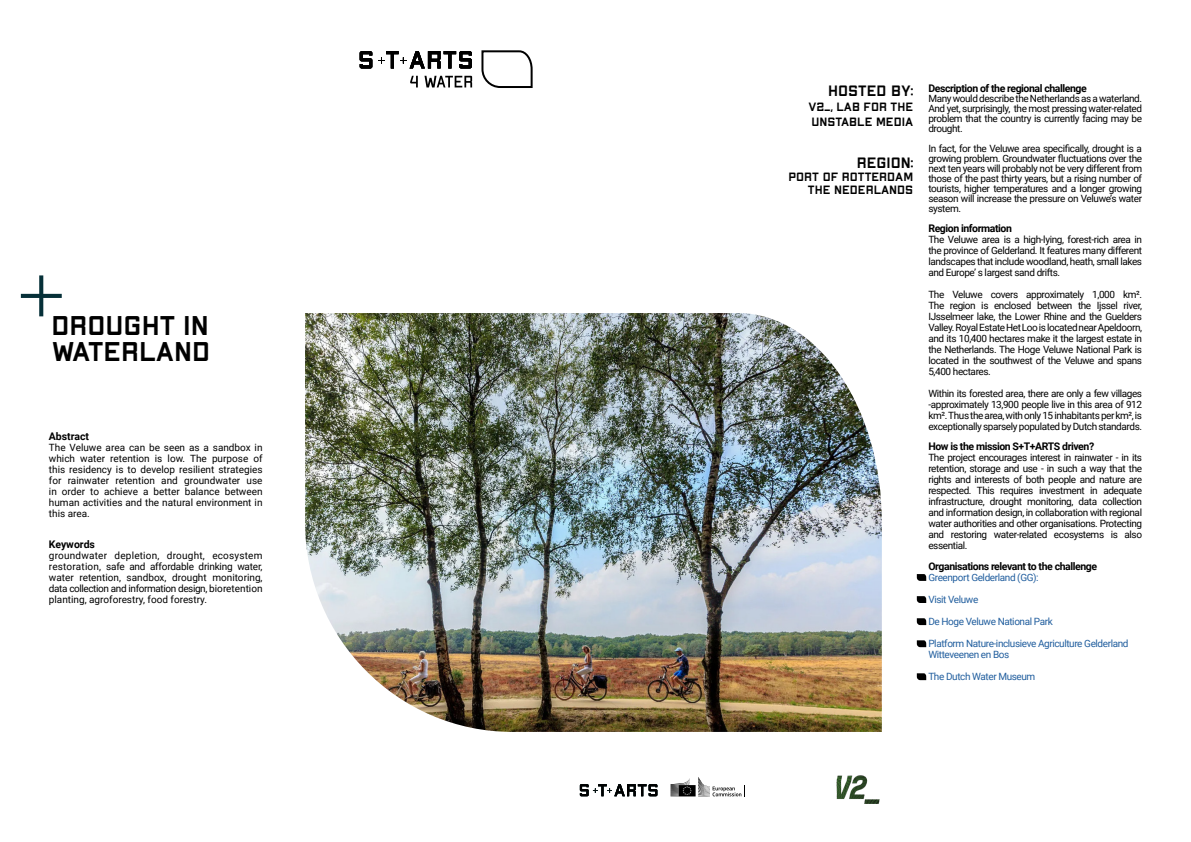
<style>
.page{position:relative;width:1191px;height:842px;background:#fff}
.page>*{position:absolute;margin:0;border:0;box-sizing:border-box;transform-origin:0 0}
.t1{font:700 expanded 27.1px/26px "Apex Mk 2";color:#000}
.t2{font:700 expanded 15px "Apex Mk 2";color:#000}
.t3{font:700 expanded 12px/15px "Apex Mk 2";color:#000}
.t4{font:700 10.5px "Roboto";letter-spacing:-.04em;color:#000}
.t5{font:700 10.5px "Roboto";color:#000}
.t6{font:10px/11px "Roboto";letter-spacing:-.04em;color:#000;text-align:justify}
.t7{font:10px/11px "Roboto";letter-spacing:-.04em;color:#215e9e}
</style>
<div class="page">
<svg style="left:21px;top:275px;width:41px;height:41px"></svg>
<img style="left:305px;top:313px;width:577px;height:419px">
<svg style="left:481px;top:50px;width:52px;height:38px"></svg>
<svg style="left:410px;top:76px;width:8px;height:11px"></svg>
<svg style="left:424px;top:76px;width:48px;height:11px"></svg>
<svg style="left:360px;top:51px;width:12px;height:17px"></svg>
<svg style="left:378px;top:51px;width:94px;height:17px"></svg>
<svg style="left:916px;top:574px;width:10px;height:7px"></svg>
<svg style="left:916px;top:596px;width:10px;height:7px"></svg>
<svg style="left:916px;top:618px;width:10px;height:7px"></svg>
<svg style="left:916px;top:640px;width:10px;height:7px"></svg>
<svg style="left:916px;top:673px;width:10px;height:7px"></svg>
<img style="left:836px;top:776px;width:44px;height:28px">
<svg style="left:580px;top:784px;width:77px;height:12px"></svg>
<svg style="left:670px;top:777px;width:75px;height:20px"></svg>
<h1 class="t1" style="left:51px;top:312px;width:160px">DROUGHT IN<br>WATERLAND</h1>
<p class="t5" style="left:49px;top:429px;width:42px">Abstract</p>
<p class="t6" style="left:49px;top:441px;width:215px">The Veluwe area can be seen as a sandbox in which water retention is low. The purpose of this residency is to develop resilient strategies for rainwater retention and groundwater use in order to achieve a better balance between human activities and the natural environment in this area.</p>
<p class="t5" style="left:49px;top:537px;width:48px">Keywords</p>
<p class="t6" style="left:49px;top:549px;width:215px">groundwater depletion, drought, ecosystem restoration, safe and affordable drinking water, water retention, sandbox, drought monitoring, data collection and information design, bioretention planting, agroforestry, food forestry.</p>
<h2 class="t2" style="left:828px;top:84px;width:86px">HOSTED BY:</h2>
<p class="t3" style="left:808px;top:99px;width:106px">V2_, LAB FOR THE<br>UNSTABLE MEDIA</p>
<h2 class="t2" style="left:856px;top:156px;width:58px">REGION:</h2>
<p class="t3" style="left:788px;top:170px;width:126px;line-height:13px;text-align:right">PORT OF ROTTERDAM<br>THE NEDERLANDS</p>
<p class="t4" style="left:928px;top:81px;width:160px">Description of the regional challenge</p>
<p class="t6" style="left:928px;top:93px;width:215px;line-height:10px">Many would describe the Netherlands as a waterland.<br>And yet, surprisingly, the most pressing water-related problem that the country is currently facing may be drought.</p>
<p class="t6" style="left:928px;top:143px;width:215px;line-height:10px">In fact, for the Veluwe area specifically, drought is a growing problem. Groundwater fluctuations over the next ten years will probably not be very different from those of the past thirty years, but a rising number of tourists, higher temperatures and a longer growing season will increase the pressure on Veluwe’s water system.</p>
<p class="t4" style="left:928px;top:221px;width:85px">Region information</p>
<p class="t6" style="left:928px;top:234px;width:215px">The Veluwe area is a high-lying, forest-rich area in the province of Gelderland. It features many different landscapes that include woodland, heath, small lakes and Europe’ s largest sand drifts.</p>
<p class="t6" style="left:928px;top:289px;width:215px">The Veluwe covers approximately 1,000 km².<br>The region is enclosed between the Ijssel river, IJsselmeer lake, the Lower Rhine and the Guelders Valley. Royal Estate Het Loo is located near Apeldoorn, and its 10,400 hectares make it the largest estate in the Netherlands. The Hoge Veluwe National Park is located in the southwest of the Veluwe and spans 5,400 hectares.</p>
<p class="t6" style="left:928px;top:388px;width:215px">Within its forested area, there are only a few villages -approximately 13,900 people live in this area of 912 km². Thus the area, with only 15 inhabitants per km², is exceptionally sparsely populated by Dutch standards.</p>
<p class="t4" style="left:928px;top:439px;width:167px">How is the mission S+T+ARTS driven?</p>
<p class="t6" style="left:928px;top:452px;width:215px">The project encourages interest in rainwater - in its retention, storage and use - in such a way that the rights and interests of both people and nature are respected. This requires investment in adequate infrastructure, drought monitoring, data collection and information design, in collaboration with regional water authorities and other organisations. Protecting and restoring water-related ecosystems is also essential.</p>
<p class="t4" style="left:928px;top:559px;width:170px">Organisations relevant to the challenge</p>
<p class="t7" style="left:928px;top:572px;width:112px">Greenport Gelderland (GG):</p>
<p class="t7" style="left:928px;top:594px;width:51px">Visit Veluwe</p>
<p class="t7" style="left:928px;top:616px;width:126px">De Hoge Veluwe National Park</p>
<p class="t7" style="left:928px;top:638px;width:202px">Platform Nature-inclusieve Agriculture Gelderland<br>Witteveenen en Bos</p>
<p class="t7" style="left:928px;top:671px;width:108px">The Dutch Water Museum</p>
</div>
